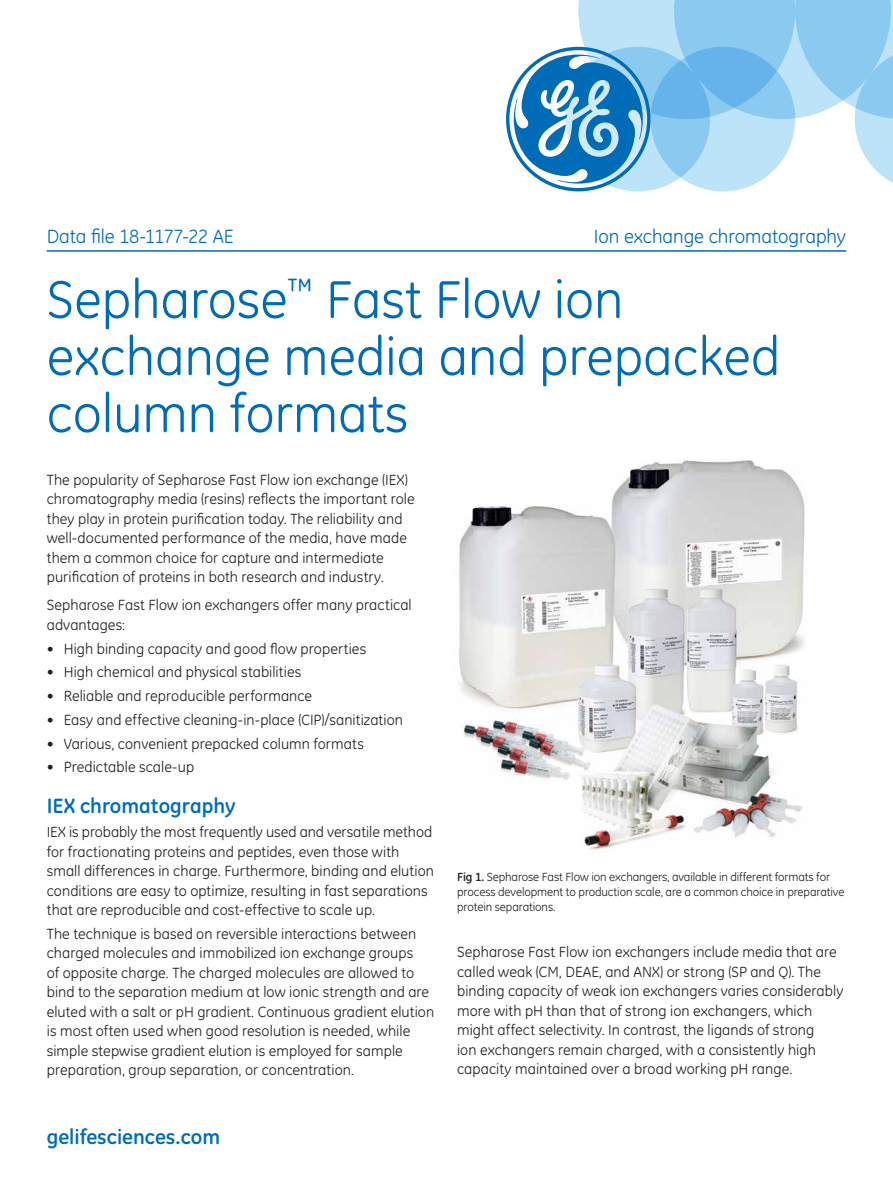
<style>
.page{position:relative;width:893px;height:1191px;background:#fff}
.page>*{position:absolute;margin:0;border:0;box-sizing:border-box;transform-origin:0 0}
.t1{font:54px/57px "GE Inspira";color:#006cb7}
.t2{font:700 21px "GE Inspira";color:#006cb7}
.t3{font:19.5px "GE Inspira";letter-spacing:-.005em;color:#006cb7}
.t4{font:15px/19.5px "GE Inspira";letter-spacing:.005em;color:#231f20}
.t5{font:12px/15px "GE Inspira";letter-spacing:-.01em;color:#231f20}
.s1{font-weight:700}
</style>
<div class="page">
<svg style="left:506px;top:0;width:387px;height:191px"></svg>
<img style="left:459px;top:460px;width:346px;height:391px">
<hr style="left:47px;top:250px;width:799px;height:2px;background:#006cb7">
<h3 class="t3" style="left:47px;top:225px;width:188px">Data file 18-1177-22 AE</h3>
<h3 class="t3" style="left:594px;top:225px;width:254px">Ion exchange chromatography</h3>
<h1 class="t1" style="left:47px;top:271px;width:735px">Sepharose<sup>™</sup> Fast Flow ion exchange media and prepacked column formats</h1>
<p class="t4" style="left:47px;top:470px;width:370px">The popularity of Sepharose Fast Flow ion exchange (IEX) chromatography media (resins) reflects the important role they play in protein purification today. The reliability and well-documented performance of the media, have made them a common choice for capture and intermediate purification of proteins in both research and industry.</p>
<p class="t4" style="left:47px;top:595px;width:366px">Sepharose Fast Flow ion exchangers offer many practical advantages:</p>
<p class="t4" style="left:47px;top:639px;width:321px">• High binding capacity and good flow properties</p>
<p class="t4" style="left:47px;top:662px;width:256px">• High chemical and physical stabilities</p>
<p class="t4" style="left:47px;top:686px;width:267px">• Reliable and reproducible performance</p>
<p class="t4" style="left:47px;top:710px;width:358px">• Easy and effective cleaning-in-place (CIP)/sanitization</p>
<p class="t4" style="left:47px;top:734px;width:319px">• Various, convenient prepacked column formats</p>
<p class="t4" style="left:47px;top:757px;width:149px">• Predictable scale-up</p>
<h2 class="t2" style="left:47px;top:792px;width:191px">IEX chromatography</h2>
<p class="t4" style="left:47px;top:822px;width:389px">IEX is probably the most frequently used and versatile method for fractionating proteins and peptides, even those with small differences in charge. Furthermore, binding and elution conditions are easy to optimize, resulting in fast separations that are reproducible and cost-effective to scale up.</p>
<p class="t4" style="left:47px;top:924px;width:389px">The technique is based on reversible interactions between charged molecules and immobilized ion exchange groups<br>of opposite charge. The charged molecules are allowed to bind to the separation medium at low ionic strength and are eluted with a salt or pH gradient. Continuous gradient elution is most often used when good resolution is needed, while simple stepwise gradient elution is employed for sample preparation, group separation, or concentration.</p>
<h2 class="t2" style="left:47px;top:1123px;width:175px">gelifesciences.com</h2>
<p class="t5" style="left:457px;top:870px;width:389px"><span class="s1">Fig 1.</span> Sepharose Fast Flow ion exchangers, available in different formats for process development to production scale, are a common choice in preparative protein separations.</p>
<p class="t4" style="left:457px;top:942px;width:388px">Sepharose Fast Flow ion exchangers include media that are called weak (CM, DEAE, and ANX) or strong (SP and Q). The binding capacity of weak ion exchangers varies considerably more with pH than that of strong ion exchangers, which might affect selectivity. In contrast, the ligands of strong<br>ion exchangers remain charged, with a consistently high capacity maintained over a broad working pH range.</p>
</div>
